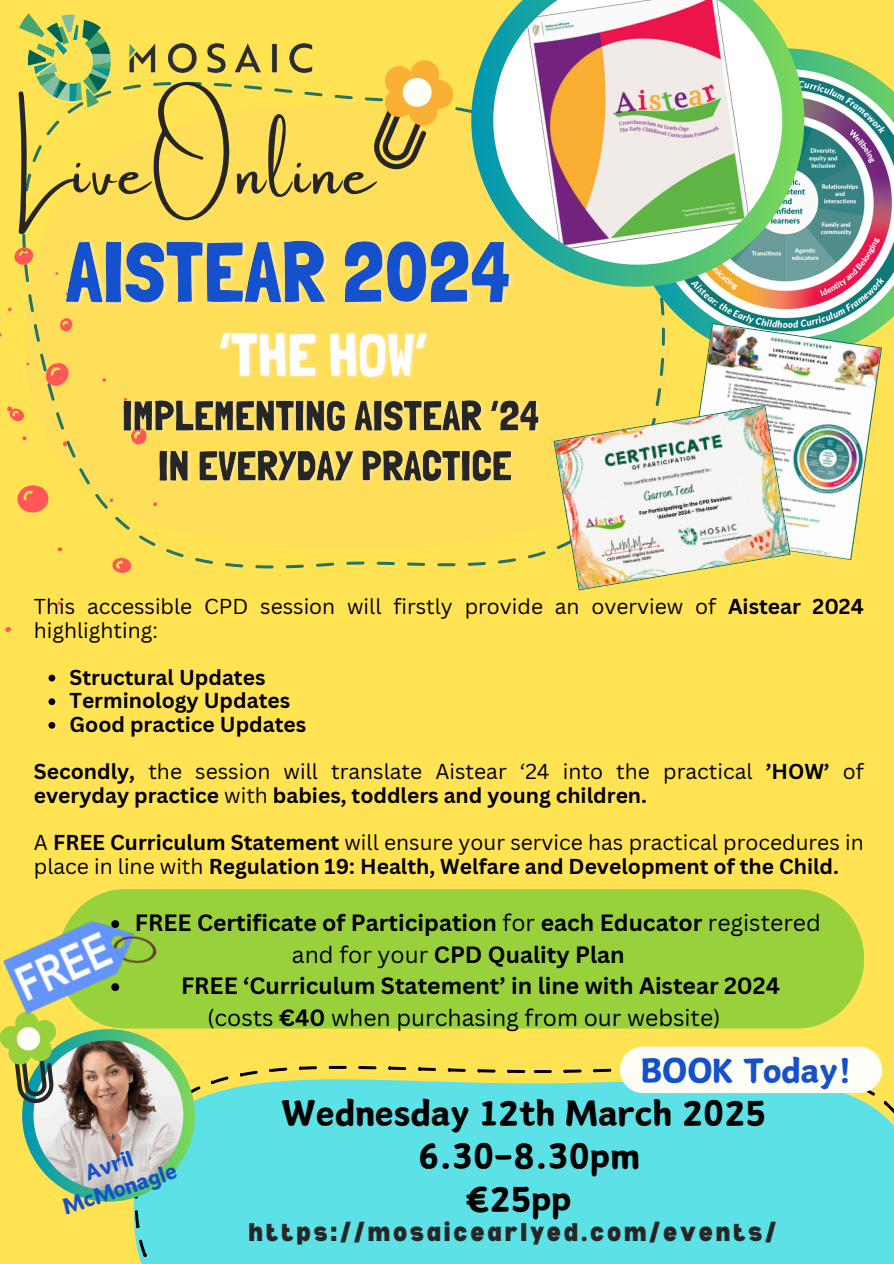
<style>
.page{position:relative;width:894px;height:1264px;background:#fff}
.page>*{position:absolute;margin:0;border:0;box-sizing:border-box;transform-origin:0 0}
.t1{font:65.1px "Amsterdam One";letter-spacing:.05em;color:#262626}
.t2{font:42px/42.8px "Canva Wen";color:#000;text-align:center}
.t3{font:40.35px "Canva Wen";color:#1651cd}
.t4{font:26.55px/25.7px "Canva Wen";color:#1651cd;text-align:center}
.t5{font:900 semi-condensed 24.9px "Bernoru";letter-spacing:.115em;color:#262626}
.t6{font:700 22.95px "Canva Sans";color:#000}
.t7{font:22.95px "Canva Sans";color:#000}
.t8{font:700 21px/23.7px "Canva Sans";color:#000}
.t9{font:21px/23.7px "Canva Sans";color:#000}
.s1{font-weight:700}
.s2{font-weight:400}
</style>
<div class="page">
<div style="left:0;top:0;width:893px;height:1263px;background:#ffe352"></div>
<svg style="left:22px;top:93px;width:642px;height:475px"></svg>
<div style="left:134px;top:1065px;width:759px;height:198px;background:#5ce1e6"></div>
<svg style="left:630px;top:49px;width:252px;height:310px"></svg>
<img style="left:650px;top:69px;width:243px;height:270px">
<svg style="left:471px;top:37px;width:333px;height:250px"></svg>
<img style="left:493px;top:0;width:289px;height:265px">
<svg style="left:14px;top:244px;width:22px;height:24px"></svg>
<svg style="left:58px;top:316px;width:17px;height:17px"></svg>
<svg style="left:8px;top:307px;width:4px;height:5px"></svg>
<svg style="left:26px;top:362px;width:4px;height:4px"></svg>
<svg style="left:55px;top:272px;width:4px;height:3px"></svg>
<svg style="left:45px;top:363px;width:24px;height:23px"></svg>
<svg style="left:17px;top:484px;width:32px;height:29px"></svg>
<svg style="left:112px;top:557px;width:20px;height:16px"></svg>
<svg style="left:5px;top:627px;width:6px;height:5px"></svg>
<svg style="left:7px;top:406px;width:20px;height:17px"></svg>
<svg style="left:62px;top:441px;width:5px;height:5px"></svg>
<svg style="left:57px;top:547px;width:6px;height:4px"></svg>
<svg style="left:22px;top:436px;width:5px;height:4px"></svg>
<svg style="left:153px;top:502px;width:4px;height:4px"></svg>
<svg style="left:57px;top:601px;width:5px;height:4px"></svg>
<svg style="left:109px;top:498px;width:5px;height:4px"></svg>
<svg style="left:102px;top:378px;width:4px;height:3px"></svg>
<svg style="left:367px;top:60px;width:93px;height:117px"></svg>
<svg style="left:0;top:1028px;width:195px;height:173px"></svg>
<img style="left:19px;top:13px;width:300px;height:122px">
<div style="left:619px;top:1046px;width:262px;height:47px;background:#fefdf6"></div>
<div style="left:58px;top:889px;width:805px;height:139px;background:#99d13d;border-radius:68px"></div>
<img style="left:0;top:904px;width:160px;height:134px">
<img style="left:681px;top:323px;width:200px;height:237px">
<img style="left:553px;top:405px;width:237px;height:185px">
<svg style="left:48px;top:674px;width:7px;height:7px"></svg>
<svg style="left:48px;top:698px;width:7px;height:7px"></svg>
<svg style="left:48px;top:722px;width:7px;height:6px"></svg>
<img style="left:61px;top:221px;width:468px;height:102px">
<img style="left:117px;top:319px;width:431px;height:171px">
<svg style="left:111px;top:920px;width:8px;height:8px"></svg>
<svg style="left:111px;top:983px;width:8px;height:8px"></svg>
<p class="t1" style="left:19px;top:137px;width:358px">LiveOnline</p>
<p class="t9" style="left:34px;top:594px;width:831px">This accessible CPD session will firstly provide an overview of <span class="s1">Aistear 2024 </span>highlighting:</p>
<h2 class="t8" style="left:70px;top:664px;width:197px">Structural Updates</h2>
<p class="t8" style="left:70px;top:688px;width:222px">Terminology Updates</p>
<p class="t8" style="left:70px;top:712px;width:238px">Good practice Updates</p>
<p class="t8" style="left:34px;top:759px;width:831px">Secondly, <span class="s2">the session will translate Aistear ‘24 into the practical</span> ’HOW’ <span class="s2">of </span>everyday practice <span class="s2">with</span> babies, toddlers and young children.</p>
<p class="t8" style="left:34px;top:830px;width:831px"><span class="s2">A</span> FREE Curriculum Statement <span class="s2">will ensure your service has practical procedures in place in line with</span> Regulation 19: Health, Welfare and Development of the Child.</p>
<p class="t6" style="left:135px;top:906px;width:687px">FREE Certificate of Participation <span class="s2">for</span> each Educator <span class="s2">registered</span></p>
<p class="t6" style="left:292px;top:938px;width:334px"><span class="s2">and for your</span> CPD Quality Plan</p>
<p class="t6" style="left:181px;top:969px;width:600px">FREE ‘Curriculum Statement’ in line with Aistear 2024</p>
<p class="t7" style="left:207px;top:1001px;width:515px">(costs <span class="s1">€40</span> when purchasing from our website)</p>
<p class="t4" style="left:51px;top:1170px;width:120px;rotate:-19deg">Avril<br>McMonagle</p>
<p class="t3" style="left:641px;top:1048px;width:213px">BOOK Today!</p>
<p class="t2" style="left:281px;top:1090px;width:486px">Wednesday 12th March 2025<br>6.30-8.30pm<br>€25pp</p>
<p class="t5" style="left:248px;top:1217px;width:529px">https://mosaicearlyed.com/events/</p>
</div>
